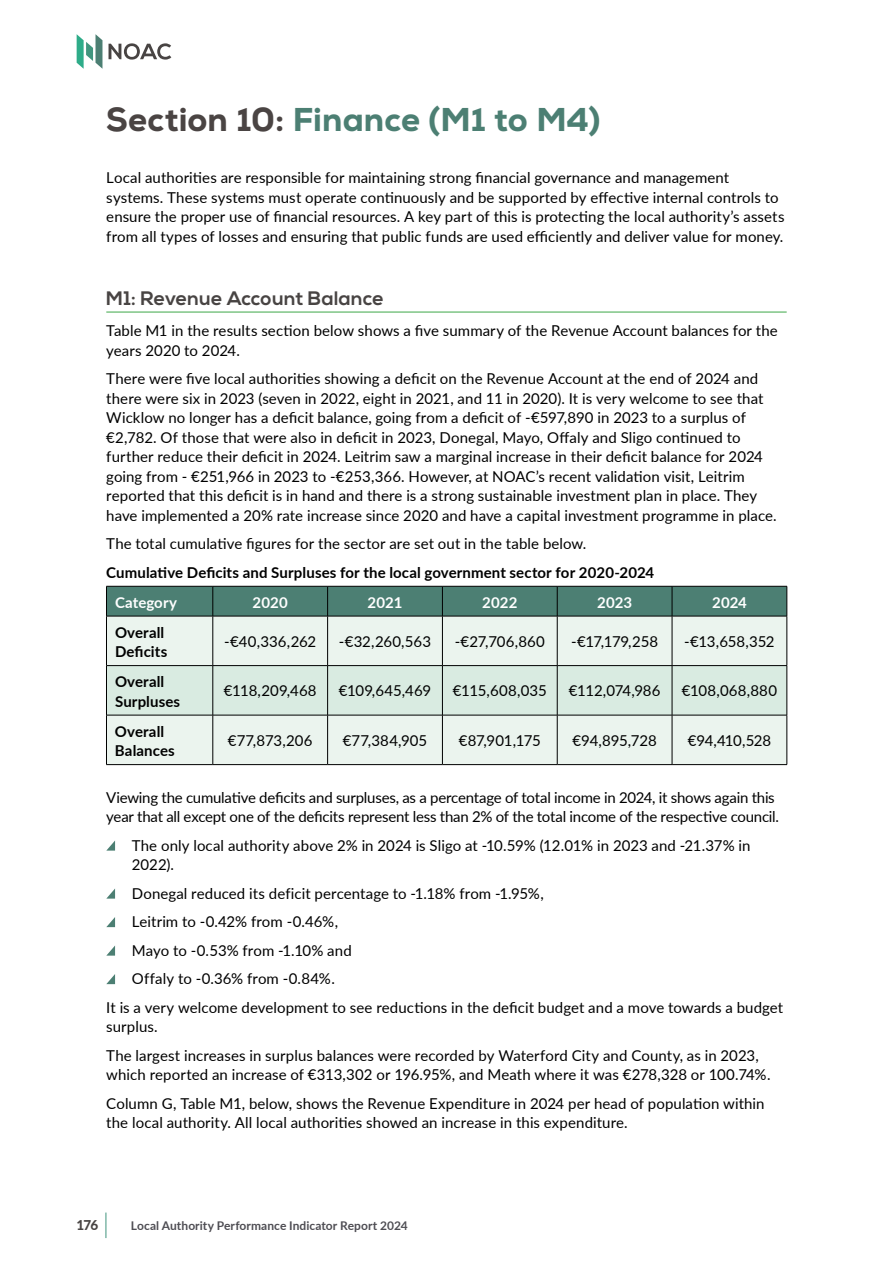
<style>
.page{position:relative;width:893px;height:1263px;background:#fff}
.page>*{position:absolute;margin:0;border:0;box-sizing:border-box;transform-origin:0 0}
.t1{font:800 33px "Nexa";letter-spacing:.005em;color:#4c7f73}
.t2{font:700 19.5px "Nexa";letter-spacing:.01em;color:#484443}
.t3{font:15px/19.5px "Lato";letter-spacing:.005em;color:#000}
.t4{font:15px/19.5px "Lato";letter-spacing:-.015em;color:#000}
.t5{font:700 15px/19.5px "Lato";letter-spacing:.01em;color:#000}
.t6{font:700 15px "Lato";letter-spacing:.005em;color:#fff}
.t7{font:800 13.5px "Lato";color:#484443}
.t8{font:700 12px "Lato";letter-spacing:.005em;color:#4e4d53}
.s1{color:#4a4443}
</style>
<div class="page">
<svg style="left:106px;top:1212px;width:1px;height:26px"></svg>
<svg style="left:109px;top:43px;width:62px;height:17px"></svg>
<svg style="left:77px;top:34px;width:25px;height:35px"></svg>
<hr style="left:106px;top:312px;width:681px;height:1px;background:#3ca748">
<div style="left:107px;top:587px;width:680px;height:29px;background:#4c7f73"></div>
<div style="left:107px;top:617px;width:680px;height:147px;background:#ebf4ee"></div>
<div style="left:107px;top:666px;width:680px;height:49px;background:#d9ebe1"></div>
<hr style="left:106px;top:586px;width:107px;height:1px;background:#000">
<hr style="left:106px;top:586px;width:1px;height:30px;background:#000">
<hr style="left:213px;top:586px;width:115px;height:1px;background:#000">
<hr style="left:213px;top:586px;width:1px;height:30px;background:#000">
<hr style="left:328px;top:586px;width:114px;height:1px;background:#000">
<hr style="left:327px;top:586px;width:1px;height:30px;background:#000">
<hr style="left:442px;top:586px;width:115px;height:1px;background:#000">
<hr style="left:442px;top:586px;width:1px;height:30px;background:#000">
<hr style="left:557px;top:586px;width:115px;height:1px;background:#000">
<hr style="left:557px;top:586px;width:1px;height:30px;background:#000">
<hr style="left:672px;top:586px;width:115px;height:1px;background:#000">
<hr style="left:672px;top:586px;width:1px;height:30px;background:#000">
<hr style="left:787px;top:586px;width:1px;height:30px;background:#000">
<hr style="left:106px;top:616px;width:107px;height:1px;background:#000">
<hr style="left:106px;top:616px;width:1px;height:49px;background:#000">
<hr style="left:213px;top:616px;width:115px;height:1px;background:#000">
<hr style="left:213px;top:616px;width:1px;height:49px;background:#000">
<hr style="left:328px;top:616px;width:114px;height:1px;background:#000">
<hr style="left:327px;top:616px;width:1px;height:49px;background:#000">
<hr style="left:442px;top:616px;width:115px;height:1px;background:#000">
<hr style="left:442px;top:616px;width:1px;height:49px;background:#000">
<hr style="left:557px;top:616px;width:115px;height:1px;background:#000">
<hr style="left:557px;top:616px;width:1px;height:49px;background:#000">
<hr style="left:672px;top:616px;width:115px;height:1px;background:#000">
<hr style="left:672px;top:616px;width:1px;height:49px;background:#000">
<hr style="left:787px;top:616px;width:1px;height:49px;background:#000">
<hr style="left:106px;top:665px;width:107px;height:1px;background:#000">
<hr style="left:106px;top:666px;width:1px;height:49px;background:#000">
<hr style="left:213px;top:665px;width:115px;height:1px;background:#000">
<hr style="left:213px;top:666px;width:1px;height:49px;background:#000">
<hr style="left:328px;top:665px;width:114px;height:1px;background:#000">
<hr style="left:327px;top:666px;width:1px;height:49px;background:#000">
<hr style="left:442px;top:665px;width:115px;height:1px;background:#000">
<hr style="left:442px;top:666px;width:1px;height:49px;background:#000">
<hr style="left:557px;top:665px;width:115px;height:1px;background:#000">
<hr style="left:557px;top:666px;width:1px;height:49px;background:#000">
<hr style="left:672px;top:665px;width:115px;height:1px;background:#000">
<hr style="left:672px;top:666px;width:1px;height:49px;background:#000">
<hr style="left:787px;top:666px;width:1px;height:49px;background:#000">
<hr style="left:106px;top:715px;width:107px;height:1px;background:#000">
<hr style="left:106px;top:715px;width:1px;height:49px;background:#000">
<hr style="left:213px;top:715px;width:115px;height:1px;background:#000">
<hr style="left:213px;top:715px;width:1px;height:49px;background:#000">
<hr style="left:328px;top:715px;width:114px;height:1px;background:#000">
<hr style="left:327px;top:715px;width:1px;height:49px;background:#000">
<hr style="left:442px;top:715px;width:115px;height:1px;background:#000">
<hr style="left:442px;top:715px;width:1px;height:49px;background:#000">
<hr style="left:557px;top:715px;width:115px;height:1px;background:#000">
<hr style="left:557px;top:715px;width:1px;height:49px;background:#000">
<hr style="left:672px;top:715px;width:115px;height:1px;background:#000">
<hr style="left:672px;top:715px;width:1px;height:49px;background:#000">
<hr style="left:787px;top:715px;width:1px;height:49px;background:#000">
<hr style="left:106px;top:764px;width:107px;height:1px;background:#000">
<hr style="left:213px;top:764px;width:115px;height:1px;background:#000">
<hr style="left:328px;top:764px;width:114px;height:1px;background:#000">
<hr style="left:442px;top:764px;width:115px;height:1px;background:#000">
<hr style="left:557px;top:764px;width:115px;height:1px;background:#000">
<hr style="left:672px;top:764px;width:115px;height:1px;background:#000">
<svg style="left:106px;top:840px;width:9px;height:11px"></svg>
<svg style="left:106px;top:888px;width:9px;height:11px"></svg>
<svg style="left:106px;top:917px;width:9px;height:10px"></svg>
<svg style="left:106px;top:945px;width:9px;height:11px"></svg>
<svg style="left:106px;top:974px;width:9px;height:10px"></svg>
<h1 class="t1" style="left:106px;top:98px;width:495px"><span class="s1">Section 10:</span> Finance (M1 to M4)</h1>
<p class="t3" style="left:106px;top:167px;width:680px">Local authorities are responsible for maintaining strong financial governance and management systems. These systems must operate continuously and be supported by effective internal controls to ensure the proper use of financial resources. A key part of this is protecting the local authority’s assets from all types of losses and ensuring that public funds are used efficiently and deliver value for money.</p>
<h2 class="t2" style="left:106px;top:287px;width:279px">M1: Revenue Account Balance</h2>
<p class="t3" style="left:106px;top:320px;width:673px">Table M1 in the results section below shows a five summary of the Revenue Account balances for the years 2020 to 2024.</p>
<p class="t3" style="left:106px;top:368px;width:672px">There were five local authorities showing a deficit on the Revenue Account at the end of 2024 and there were six in 2023 (seven in 2022, eight in 2021, and 11 in 2020). It is very welcome to see that Wicklow no longer has a deficit balance, going from a deficit of -€597,890 in 2023 to a surplus of €2,782. Of those that were also in deficit in 2023, Donegal, Mayo, Offaly and Sligo continued to further reduce their deficit in 2024. Leitrim saw a marginal increase in their deficit balance for 2024 going from - €251,966 in 2023 to -€253,366. However, at NOAC’s recent validation visit, Leitrim reported that this deficit is in hand and there is a strong sustainable investment plan in place. They have implemented a 20% rate increase since 2020 and have a capital investment programme in place.</p>
<p class="t3" style="left:106px;top:533px;width:482px">The total cumulative figures for the sector are set out in the table below.</p>
<p class="t5" style="left:106px;top:562px;width:549px">Cumulative Deficits and Surpluses for the local government sector for 2020-2024</p>
<p class="t6" style="left:115px;top:591px;width:64px">Category</p>
<p class="t6" style="left:253px;top:591px;width:37px">2020</p>
<p class="t6" style="left:368px;top:591px;width:36px">2021</p>
<p class="t6" style="left:482px;top:591px;width:37px">2022</p>
<p class="t6" style="left:597px;top:591px;width:36px">2023</p>
<p class="t6" style="left:712px;top:591px;width:36px">2024</p>
<p class="t5" style="left:115px;top:622px;width:54px">Overall<br>Deficits</p>
<p class="t3" style="left:224px;top:631px;width:93px">-€40,336,262</p>
<p class="t3" style="left:339px;top:631px;width:94px">-€32,260,563</p>
<p class="t3" style="left:455px;top:631px;width:92px">-€27,706,860</p>
<p class="t3" style="left:571px;top:631px;width:88px">-€17,179,258</p>
<p class="t3" style="left:684px;top:631px;width:92px">-€13,658,352</p>
<p class="t5" style="left:115px;top:671px;width:67px">Overall<br>Surpluses</p>
<p class="t3" style="left:224px;top:680px;width:94px">€118,209,468</p>
<p class="t3" style="left:339px;top:680px;width:94px">€109,645,469</p>
<p class="t3" style="left:453px;top:680px;width:95px">€115,608,035</p>
<p class="t4" style="left:569px;top:680px;width:93px">€112,074,986</p>
<p class="t3" style="left:682px;top:680px;width:97px">€108,068,880</p>
<p class="t5" style="left:115px;top:721px;width:61px">Overall<br>Balances</p>
<p class="t3" style="left:228px;top:730px;width:86px">€77,873,206</p>
<p class="t3" style="left:343px;top:730px;width:86px">€77,384,905</p>
<p class="t3" style="left:459px;top:730px;width:83px">€87,901,175</p>
<p class="t3" style="left:572px;top:730px;width:86px">€94,895,728</p>
<p class="t3" style="left:688px;top:730px;width:85px">€94,410,528</p>
<p class="t4" style="left:106px;top:787px;width:674px">Viewing the cumulative deficits and surpluses, as a percentage of total income in 2024, it shows again this year that all except one of the deficits represent less than 2% of the total income of the respective council.</p>
<p class="t3" style="left:132px;top:835px;width:620px">The only local authority above 2% in 2024 is Sligo at -10.59% (12.01% in 2023 and -21.37% in<br>2022).</p>
<p class="t3" style="left:132px;top:883px;width:413px">Donegal reduced its deficit percentage to -1.18% from -1.95%,</p>
<p class="t3" style="left:132px;top:911px;width:208px">Leitrim to -0.42% from -0.46%,</p>
<p class="t3" style="left:132px;top:940px;width:221px">Mayo to -0.53% from -1.10% and</p>
<p class="t3" style="left:132px;top:968px;width:205px">Offaly to -0.36% from -0.84%.</p>
<p class="t3" style="left:106px;top:997px;width:678px">It is a very welcome development to see reductions in the deficit budget and a move towards a budget</p>
<p class="t3" style="left:106px;top:1012px;width:654px;line-height:28.5px">surplus.<br>The largest increases in surplus balances were recorded by Waterford City and County, as in 2023,</p>
<p class="t3" style="left:106px;top:1060px;width:666px;line-height:28.5px">which reported an increase of €313,302 or 196.95%, and Meath where it was €278,328 or 100.74%.<br>Column G, Table M1, below, shows the Revenue Expenditure in 2024 per head of population within</p>
<p class="t3" style="left:106px;top:1112px;width:523px">the local authority. All local authorities showed an increase in this expenditure.</p>
<p class="t7" style="left:77px;top:1215px;width:23px">176</p>
<p class="t8" style="left:131px;top:1217px;width:278px">Local Authority Performance Indicator Report 2024</p>
</div>
